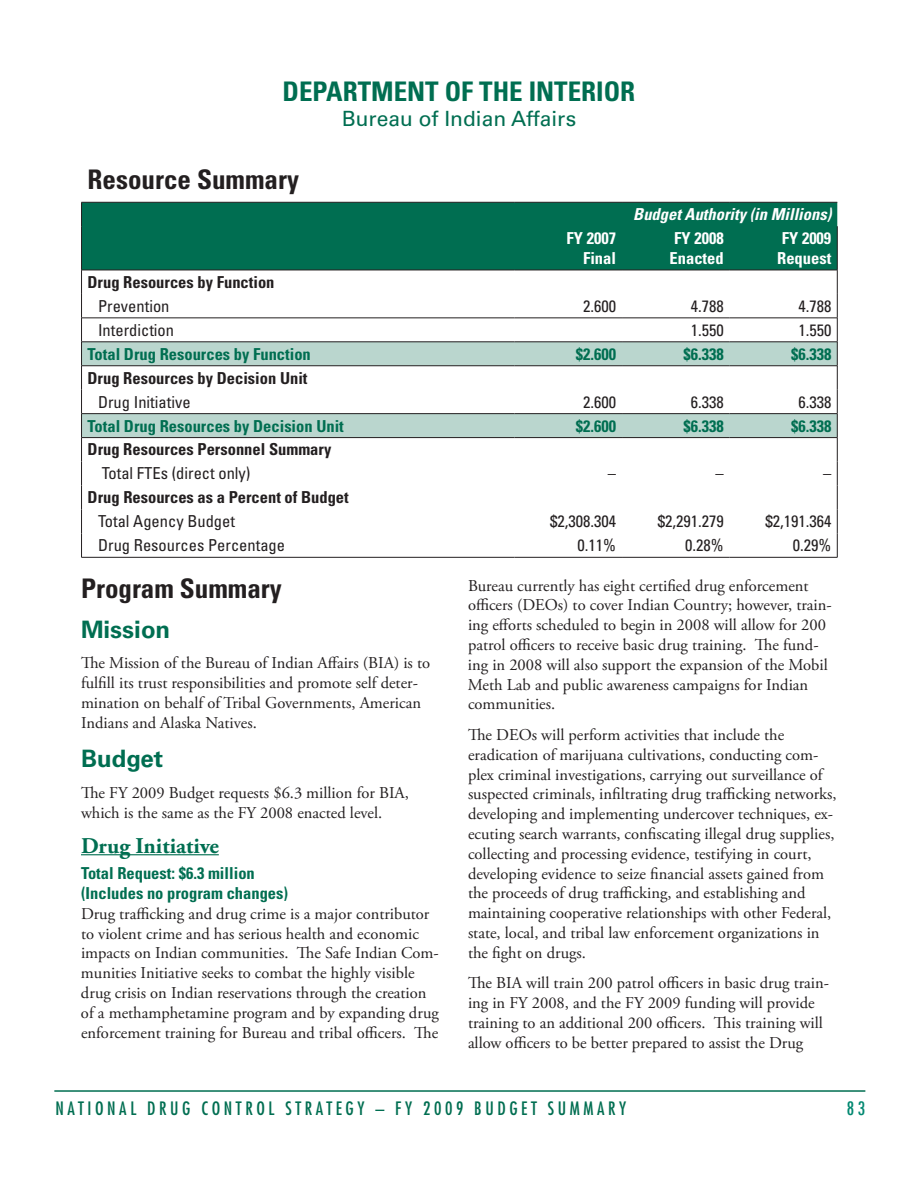
<style>
.page{position:relative;width:918px;height:1188px;background:#fff}
.page>*{position:absolute;margin:0;border:0;box-sizing:border-box;transform-origin:0 0}
.program_summary_and{font:700 condensed 27px "Univers LT Std";color:#231f20}
.CAPS_TITLE{font:700 condensed 27px "Univers LT Std";color:#006e51}
.mission{font:700 24px "Univers LT Std";color:#006e51}
.grant_programs_summa{font:700 22.5px "Adobe Garamond Pro";color:#006e51}
.Sub-Title{font:21px "Univers LT Std";color:#006e51}
.t1{font:condensed 18px "Futura Std";letter-spacing:.2em;color:#006e51}
.t2{font:500 condensed 18px "Futura";color:#028871}
.Body_Text{font:16.5px/19.8px "Adobe Garamond Pro";color:#231f20}
.table_text{font:700 condensed 16.5px "Univers LT Std";color:#231f20}
.table_indent{font:condensed 16.5px "Univers LT Std";color:#231f20}
.table_text-2{font:700 condensed 16.5px "Univers LT Std";color:#006e51}
.table_text_centered{font:condensed 16.5px "Univers LT Std";color:#231f20}
.under_budget_Total_F{font:700 condensed 16.5px "Univers LT Std";color:#006e51}
.table_text-3{font:700 condensed 16.5px "Univers LT Std";color:#fff}
.table_text-4{font:italic 700 condensed 16.5px "Univers LT Std";color:#fff}
.table_text-5{font:condensed 16.5px "Univers LT Std";color:#231f20}
</style>
<div class="page">
<hr style="left:54px;top:1090px;width:811px;height:2px;background:#006e51">
<div style="left:82px;top:203px;width:755px;height:67px;background:#006e51"></div>
<svg style="left:82px;top:343px;width:755px;height:94px"></svg>
<svg style="left:81px;top:203px;width:1px;height:23px"></svg>
<hr style="left:81px;top:226px;width:1px;height:44px;background:#231f20">
<hr style="left:81px;top:270px;width:433px;height:1px;background:#231f20">
<hr style="left:81px;top:557px;width:433px;height:1px;background:#231f20">
<hr style="left:514px;top:557px;width:108px;height:1px;background:#231f20">
<hr style="left:622px;top:557px;width:108px;height:1px;background:#231f20">
<hr style="left:730px;top:557px;width:107px;height:1px;background:#231f20">
<hr style="left:81px;top:202px;width:433px;height:1px;background:#231f20">
<hr style="left:514px;top:202px;width:108px;height:1px;background:#231f20">
<hr style="left:622px;top:202px;width:108px;height:1px;background:#231f20">
<hr style="left:730px;top:202px;width:107px;height:1px;background:#231f20">
<hr style="left:837px;top:226px;width:1px;height:44px;background:#231f20">
<hr style="left:514px;top:270px;width:108px;height:1px;background:#231f20">
<hr style="left:622px;top:270px;width:108px;height:1px;background:#231f20">
<hr style="left:730px;top:270px;width:107px;height:1px;background:#231f20">
<hr style="left:81px;top:318px;width:433px;height:1px;background:#231f20">
<hr style="left:81px;top:342px;width:433px;height:1px;background:#231f20">
<hr style="left:81px;top:365px;width:433px;height:1px;background:#231f20">
<hr style="left:514px;top:318px;width:108px;height:1px;background:#231f20">
<hr style="left:622px;top:318px;width:108px;height:1px;background:#231f20">
<hr style="left:730px;top:318px;width:107px;height:1px;background:#231f20">
<hr style="left:514px;top:342px;width:108px;height:1px;background:#231f20">
<hr style="left:622px;top:342px;width:108px;height:1px;background:#231f20">
<hr style="left:730px;top:342px;width:107px;height:1px;background:#231f20">
<hr style="left:514px;top:365px;width:108px;height:1px;background:#231f20">
<hr style="left:622px;top:365px;width:108px;height:1px;background:#231f20">
<hr style="left:730px;top:365px;width:107px;height:1px;background:#231f20">
<hr style="left:81px;top:413px;width:433px;height:1px;background:#231f20">
<svg style="left:81px;top:270px;width:1px;height:287px"></svg>
<hr style="left:514px;top:413px;width:108px;height:1px;background:#231f20">
<hr style="left:622px;top:413px;width:108px;height:1px;background:#231f20">
<hr style="left:730px;top:413px;width:107px;height:1px;background:#231f20">
<svg style="left:837px;top:270px;width:1px;height:287px"></svg>
<hr style="left:81px;top:437px;width:433px;height:1px;background:#231f20">
<hr style="left:514px;top:437px;width:108px;height:1px;background:#231f20">
<hr style="left:622px;top:437px;width:108px;height:1px;background:#231f20">
<hr style="left:730px;top:437px;width:107px;height:1px;background:#231f20">
<hr style="left:81px;top:854px;width:138px;height:1px;background:#006e51">
<p class="CAPS_TITLE" style="left:283px;top:74px;width:354px">DEPARTMENT OF THE INTERIOR</p>
<p class="Sub-Title" style="left:342px;top:106px;width:236px">Bureau of Indian Affairs</p>
<p class="program_summary_and" style="left:88px;top:163px;width:213px">Resource Summary</p>
<p class="table_text-3" style="left:567px;top:228px;width:51px">FY 2007</p>
<p class="table_text-3" style="left:583px;top:248px;width:34px">Final</p>
<p class="table_text-4" style="left:633px;top:204px;width:199px">Budget Authority (in Millions)</p>
<p class="table_text-3" style="left:674px;top:228px;width:51px">FY 2008</p>
<p class="table_text-3" style="left:670px;top:248px;width:56px">Enacted</p>
<p class="table_text-3" style="left:782px;top:228px;width:51px">FY 2009</p>
<p class="table_text-3" style="left:777px;top:248px;width:56px">Request</p>
<p class="table_text" style="left:88px;top:272px;width:188px">Drug Resources by Function</p>
<p class="table_indent" style="left:98px;top:296px;width:73px">Prevention</p>
<p class="table_text_centered" style="left:583px;top:296px;width:34px">2.600</p>
<p class="table_text_centered" style="left:691px;top:296px;width:34px">4.788</p>
<p class="table_text_centered" style="left:798px;top:296px;width:34px">4.788</p>
<p class="table_indent" style="left:98px;top:319px;width:78px">Interdiction</p>
<p class="table_text_centered" style="left:691px;top:319px;width:34px">1.550</p>
<p class="table_text_centered" style="left:798px;top:319px;width:34px">1.550</p>
<p class="table_text-2" style="left:88px;top:344px;width:225px">Total Drug Resources by Function</p>
<p class="table_text-2" style="left:576px;top:344px;width:42px">$2.600</p>
<p class="table_text-2" style="left:683px;top:344px;width:42px">$6.338</p>
<p class="table_text-2" style="left:791px;top:344px;width:42px">$6.338</p>
<p class="table_text" style="left:88px;top:368px;width:221px">Drug Resources by Decision Unit</p>
<p class="table_indent" style="left:98px;top:391px;width:94px">Drug Initiative</p>
<p class="table_text_centered" style="left:583px;top:391px;width:34px">2.600</p>
<p class="table_text_centered" style="left:691px;top:391px;width:34px">6.338</p>
<p class="table_text_centered" style="left:798px;top:391px;width:34px">6.338</p>
<p class="table_text-2" style="left:88px;top:416px;width:258px">Total Drug Resources by Decision Unit</p>
<p class="table_text-2" style="left:576px;top:416px;width:42px">$2.600</p>
<p class="table_text-2" style="left:683px;top:416px;width:42px">$6.338</p>
<p class="table_text-2" style="left:791px;top:416px;width:42px">$6.338</p>
<p class="table_text" style="left:88px;top:440px;width:245px">Drug Resources Personnel Summary</p>
<p class="table_indent" style="left:102px;top:463px;width:150px">Total FTEs (direct only)</p>
<p class="table_text_centered" style="left:608px;top:463px;width:10px">–</p>
<p class="table_text_centered" style="left:715px;top:463px;width:10px">–</p>
<p class="table_text_centered" style="left:823px;top:463px;width:10px">–</p>
<p class="table_text" style="left:88px;top:487px;width:263px">Drug Resources as a Percent of Budget</p>
<p class="table_indent" style="left:98px;top:511px;width:138px">Total Agency Budget</p>
<p class="table_text_centered" style="left:550px;top:511px;width:67px">$2,308.304</p>
<p class="table_text_centered" style="left:658px;top:511px;width:67px">$2,291.279</p>
<p class="table_text-5" style="left:765px;top:511px;width:67px">$2,191.364</p>
<p class="table_indent" style="left:98px;top:535px;width:188px">Drug Resources Percentage</p>
<p class="table_text_centered" style="left:578px;top:535px;width:40px">0.11%</p>
<p class="table_text_centered" style="left:685px;top:535px;width:40px">0.28%</p>
<p class="table_text_centered" style="left:793px;top:535px;width:40px">0.29%</p>
<p class="program_summary_and" style="left:81px;top:572px;width:202px">Program Summary</p>
<p class="mission" style="left:81px;top:615px;width:91px">Mission</p>
<p class="Body_Text" style="left:81px;top:654px;width:351px">The Mission of the Bureau of Indian Affairs (BIA) is to fulfill its trust responsibilities and promote self deter&shy;mination on behalf of Tribal Governments, American Indians and Alaska Natives.</p>
<p class="mission" style="left:81px;top:745px;width:84px">Budget</p>
<p class="Body_Text" style="left:81px;top:783px;width:330px">The FY 2009 Budget requests $6.3 million for BIA, which is the same as the FY 2008 enacted level.</p>
<p class="grant_programs_summa" style="left:81px;top:832px;width:139px">Drug Initiative</p>
<p class="under_budget_Total_F" style="left:81px;top:863px;width:175px">Total Request: $6.3 million</p>
<p class="under_budget_Total_F" style="left:81px;top:883px;width:209px">(Includes no program changes)</p>
<p class="Body_Text" style="left:81px;top:904px;width:359px">Drug trafficking and drug crime is a major contributor to violent crime and has serious health and economic impacts on Indian communities. The Safe Indian Com&shy;munities Initiative seeks to combat the highly visible drug crisis on Indian reservations through the creation of a methamphetamine program and by expanding drug enforcement training for Bureau and tribal officers. The</p>
<p class="Body_Text" style="left:468px;top:576px;width:365px">Bureau currently has eight certified drug enforcement officers (DEOs) to cover Indian Country; however, train&shy;ing efforts scheduled to begin in 2008 will allow for 200 patrol officers to receive basic drug training. The fund&shy;ing in 2008 will also support the expansion of the Mobil Meth Lab and public awareness campaigns for Indian communities.</p>
<p class="Body_Text" style="left:468px;top:725px;width:370px">The DEOs will perform activities that include the eradication of marijuana cultivations, conducting com&shy;plex criminal investigations, carrying out surveillance of suspected criminals, infiltrating drug trafficking networks, developing and implementing undercover techniques, ex&shy;ecuting search warrants, confiscating illegal drug supplies, collecting and processing evidence, testifying in court, developing evidence to seize financial assets gained from the proceeds of drug trafficking, and establishing and maintaining cooperative relationships with other Federal, state, local, and tribal law enforcement organizations in the fight on drugs.</p>
<p class="Body_Text" style="left:468px;top:974px;width:363px">The BIA will train 200 patrol officers in basic drug train&shy;ing in FY 2008, and the FY 2009 funding will provide training to an additional 200 officers. This training will allow officers to be better prepared to assist the Drug</p>
<p class="t1" style="left:56px;top:1097px;width:572px">NATIONAL DRUG CONTROL STRATEGY – FY 2009 BUDGET SUMMARY</p>
<p class="t2" style="left:847px;top:1097px;width:20px">83</p>
</div>
